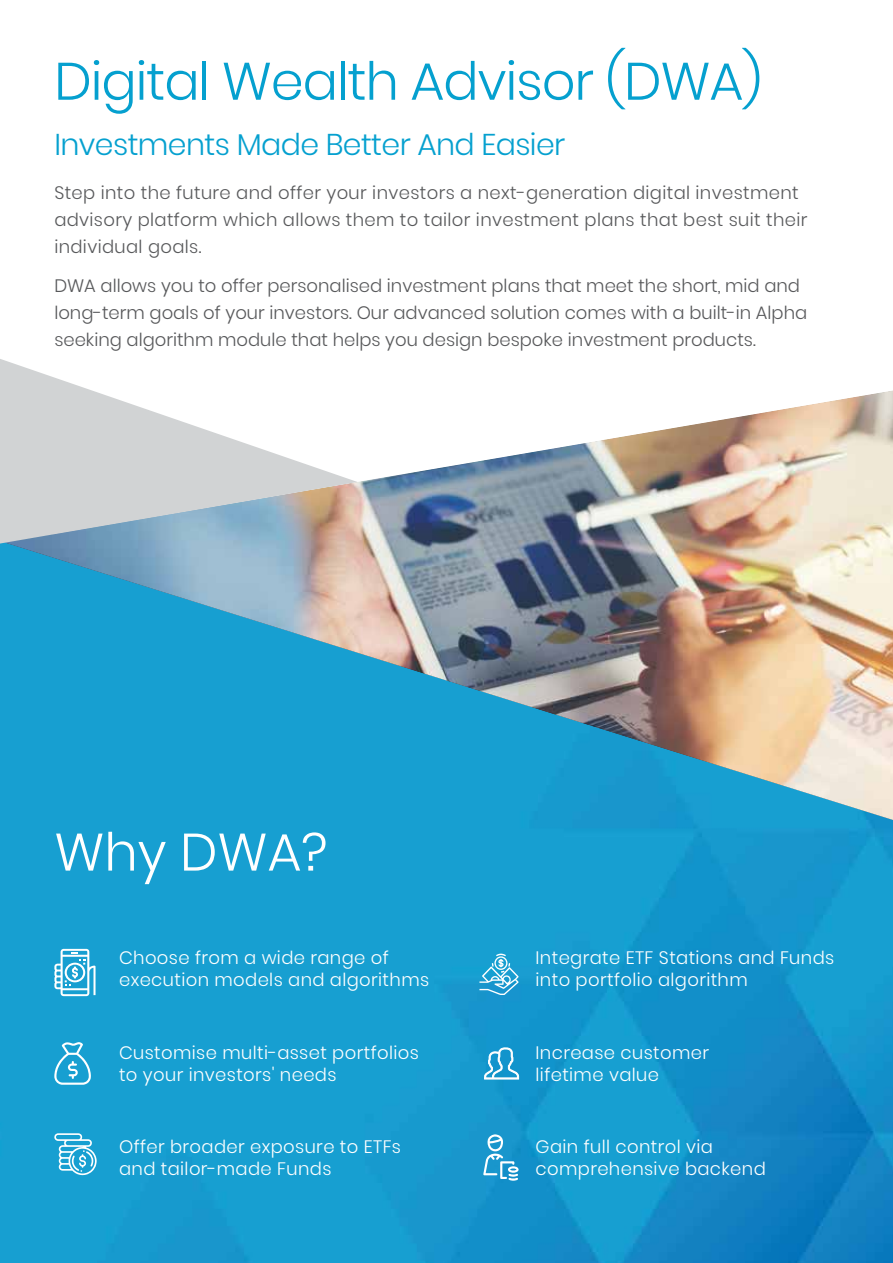
<style>
.page{position:relative;width:893px;height:1263px;background:#fff}
.page>*{position:absolute;margin:0;border:0;box-sizing:border-box;transform-origin:0 0}
.t1{font:300 52.5px "Poppins";letter-spacing:-.02em;color:#05a0cf}
.t2{font:300 52.5px "Poppins";color:#fff}
.t3{font:300 30px "Poppins";letter-spacing:-.02em;color:#05a0cf}
.t4{font:300 18px/22.2px "Poppins";letter-spacing:.02em;color:#fff}
.t5{font:300 18px/27px "Poppins";color:#58595b}
.t6{font:300 18px/27px "Poppins";letter-spacing:.02em;color:#58595b}
</style>
<div class="page">
<img style="left:0;top:543px;width:893px;height:720px">
<img style="left:4px;top:391px;width:889px;height:429px">
<svg style="left:0;top:359px;width:357px;height:184px;fill:#d1d3d4"></svg>
<svg style="left:479px;top:954px;width:40px;height:41px;background:#4cb2da"></svg>
<svg style="left:54px;top:1042px;width:37px;height:43px;background:#4eb5db"></svg>
<svg style="left:54px;top:949px;width:42px;height:47px"></svg>
<svg style="left:54px;top:1133px;width:43px;height:42px;background:#5abade"></svg>
<svg style="left:484px;top:1047px;width:35px;height:32px"></svg>
<svg style="left:483px;top:1134px;width:36px;height:47px;background:#4cacd7"></svg>
<h1 class="t1" style="left:54px;top:51px;width:709px">Digital Wealth Advisor (DWA)</h1>
<h2 class="t3" style="left:54px;top:127px;width:512px">Investments Made Better And Easier</h2>
<p class="t6" style="left:54px;top:179px;width:755px">Step into the future and offer your investors a next-generation digital investment advisory platform which allows them to tailor investment plans that best suit their individual goals.</p>
<p class="t5" style="left:54px;top:272px;width:754px">DWA allows you to offer personalised investment plans that meet the short, mid and long-term goals of your investors. Our advanced solution comes with a built-in Alpha seeking algorithm module that helps you design bespoke investment products.</p>
<h1 class="t2" style="left:54px;top:822px;width:275px">Why DWA?</h1>
<p class="t4" style="left:119px;top:947px;width:312px">Choose from a wide range of execution models and algorithms</p>
<p class="t4" style="left:536px;top:947px;width:300px">Integrate ETF Stations and Funds into portfolio algorithm</p>
<p class="t4" style="left:119px;top:1041px;width:301px">Customise multi-asset portfolios to your investors' needs</p>
<p class="t4" style="left:536px;top:1041px;width:175px">Increase customer lifetime value</p>
<p class="t4" style="left:119px;top:1136px;width:283px">Offer broader exposure to ETFs and tailor-made Funds</p>
<p class="t4" style="left:536px;top:1136px;width:232px">Gain full control via comprehensive backend</p>
</div>
